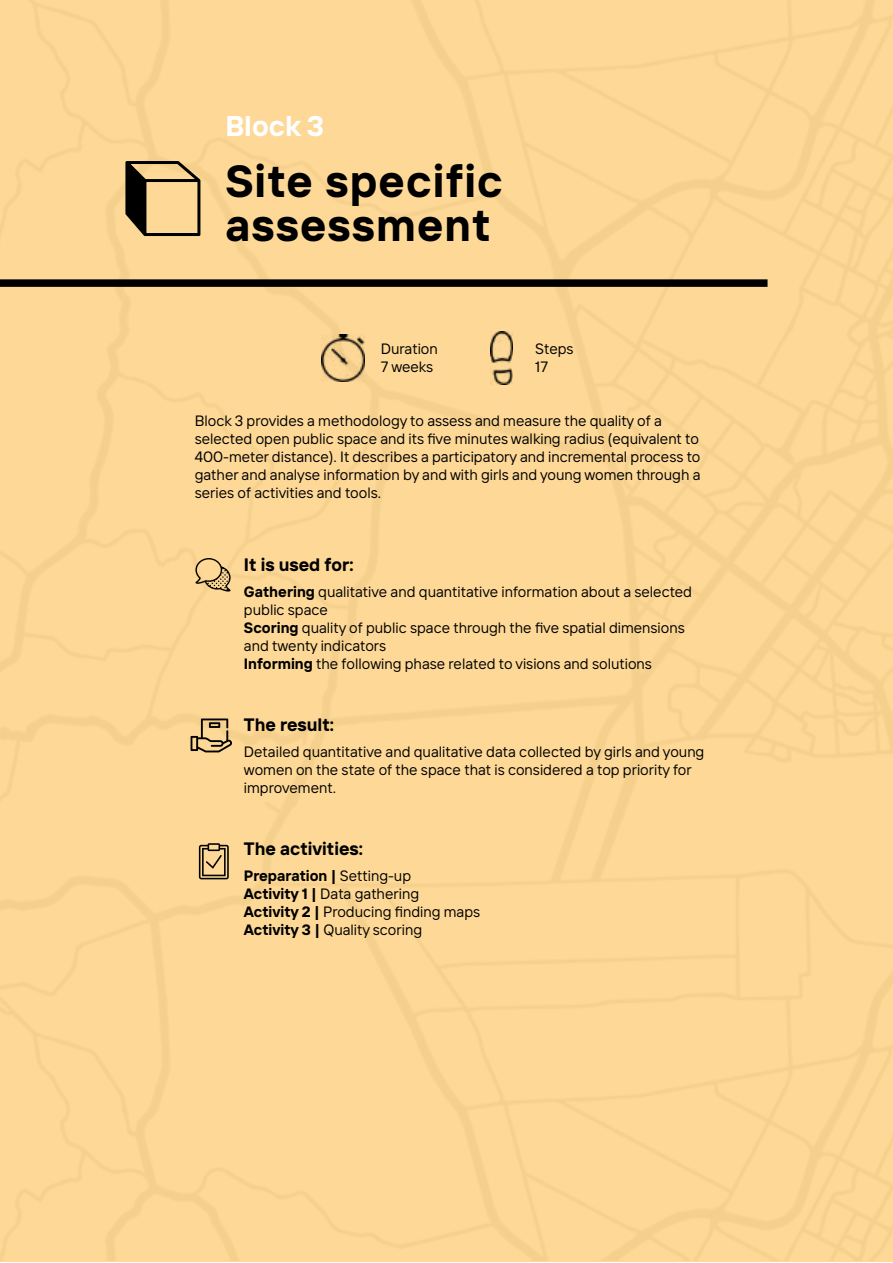
<style>
.page{position:relative;width:893px;height:1263px;background:#fff}
.page>*{position:absolute;margin:0;border:0;box-sizing:border-box;transform-origin:0 0}
.Title_Block{font:700 45px/43.5px "TT Interphases";letter-spacing:.025em;color:#000}
.Title_subtitle_block{font:700 28.5px "TT Interphases";color:#fff}
.Text_bold12{font:700 18px "TT Interphases";color:#000}
.Text{font:15px/18px "TT Interphases";color:#000}
.Bullets_points{font:15px/18px "TT Interphases";color:#000}
.Bullets_points-2{font:700 15px "TT Interphases";color:#000}
.s1{font-weight:700}
.s2{font-weight:400}
</style>
<div class="page">
<div style="left:1px;top:0;width:892px;height:1261px;background:#fdd896"></div>
<img style="left:490px;top:331px;width:23px;height:54px">
<img style="left:322px;top:334px;width:43px;height:47px">
<svg style="left:199px;top:843px;width:30px;height:36px"></svg>
<svg style="left:195px;top:558px;width:36px;height:34px"></svg>
<svg style="left:191px;top:718px;width:41px;height:34px"></svg>
<svg style="left:125px;top:161px;width:75px;height:75px"></svg>
<div style="left:0;top:279px;width:767px;height:8px;background:#000"></div>
<p class="Title_subtitle_block" style="left:225px;top:108px;width:100px">Block 3</p>
<p class="Title_Block" style="left:225px;top:158px;width:279px">Site specific assessment</p>
<p class="Text" style="left:381px;top:340px;width:59px">Duration<br>7 weeks</p>
<p class="Text" style="left:535px;top:340px;width:40px">Steps<br>17</p>
<p class="Text" style="left:195px;top:412px;width:507px">Block 3 provides a methodology to assess and measure the quality of a selected open public space and its five minutes walking radius (equivalent to 400-meter distance). It describes a participatory and incremental process to gather and analyse information by and with girls and young women through a series of activities and tools.</p>
<p class="Text_bold12" style="left:244px;top:552px;width:111px">It is used for:</p>
<p class="Bullets_points" style="left:244px;top:583px;width:450px"><span class="s1">Gathering</span> qualitative and quantitative information about a selected public space</p>
<p class="Bullets_points" style="left:244px;top:619px;width:442px"><span class="s1">Scoring</span> quality of public space through the five spatial dimensions and twenty indicators</p>
<p class="Bullets_points" style="left:244px;top:655px;width:409px"><span class="s1">Informing</span> the following phase related to visions and solutions</p>
<p class="Text_bold12" style="left:244px;top:712px;width:91px">The result:</p>
<p class="Text" style="left:244px;top:743px;width:462px">Detailed quantitative and qualitative data collected by girls and young women on the state of the space that is considered a top priority for improvement.</p>
<p class="Text_bold12" style="left:244px;top:836px;width:120px">The activities:</p>
<p class="Bullets_points-2" style="left:244px;top:866px;width:169px">Preparation | <span class="s2">Setting-up</span></p>
<p class="Bullets_points" style="left:244px;top:885px;width:177px"><span class="s1">Activity 1 |</span> Data gathering</p>
<p class="Bullets_points" style="left:244px;top:903px;width:238px"><span class="s1">Activity 2 |</span> Producing finding maps</p>
<p class="Bullets_points" style="left:244px;top:921px;width:180px"><span class="s1">Activity 3 |</span> Quality scoring</p>
</div>
